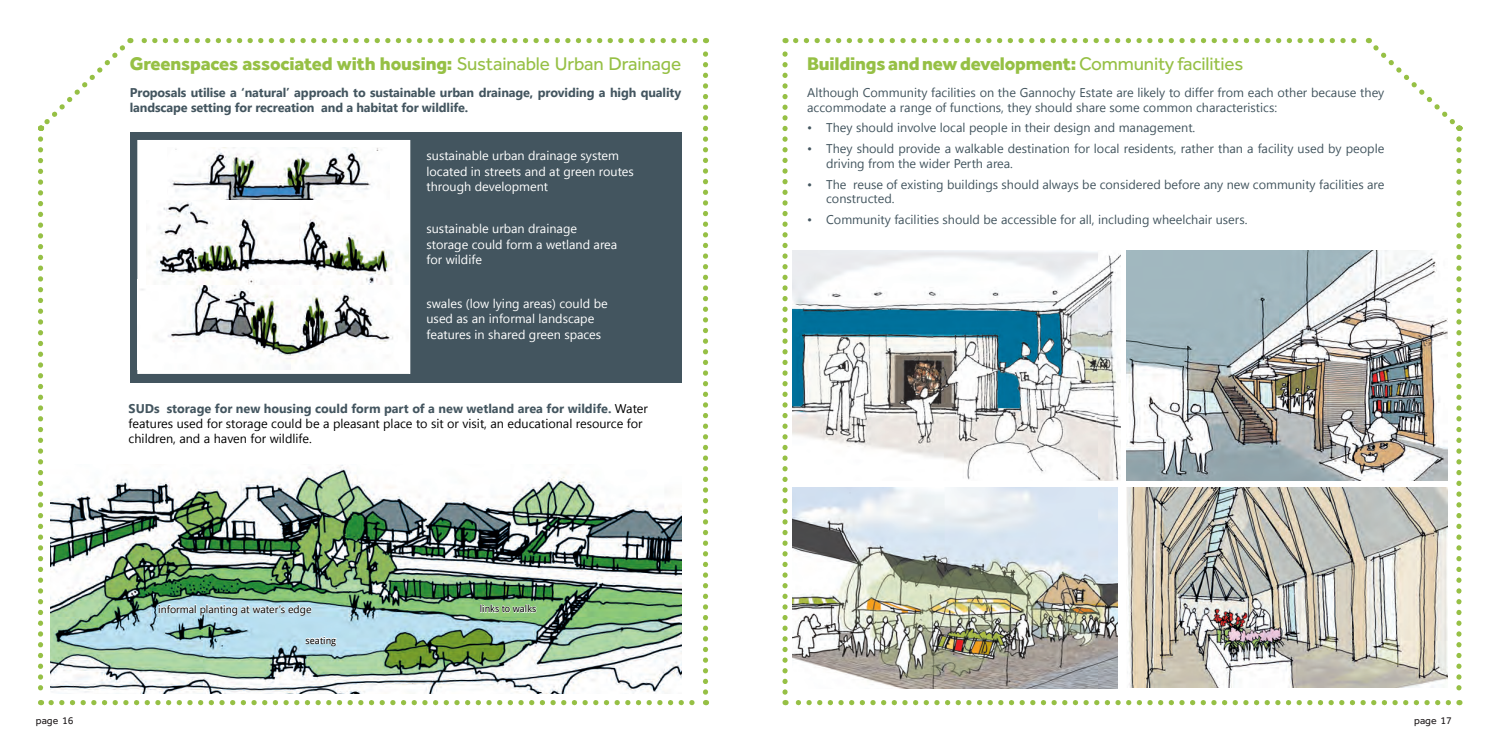
<style>
.page{position:relative;width:1489px;height:745px;background:#fff}
.page>*{position:absolute;margin:0;border:0;box-sizing:border-box;transform-origin:0 0}
.t1{font:800 19px "Effra";letter-spacing:-.01em;color:#96c045}
.t2{font:12.62px/14.8px "Segoe UI";color:#43555f}
.t3{font:12.62px/15.1px "Segoe UI";color:#fff}
.t4{font:12.62px/15.1px "Segoe UI";color:#000}
.t5{font:700 12.62px/14.8px "Segoe UI";letter-spacing:-.01em;color:#43555f}
.t6{font:10.5px "Segoe UI";color:#000}
.t7{font:10.5px "Effra";color:#231f20}
.t8{font:9.5px "Droid Sans";color:#000}
.s1{font-weight:400}
.s2{font-weight:700;color:#43555f}
</style>
<div class="page">
<svg style="left:38px;top:139px;width:5px;height:565px"></svg>
<svg style="left:51px;top:700px;width:655px;height:4px"></svg>
<svg style="left:703px;top:38px;width:5px;height:653px"></svg>
<svg style="left:38px;top:38px;width:657px;height:93px"></svg>
<div style="left:130px;top:132px;width:551px;height:250px;background:#43555f"></div>
<div style="left:138px;top:140px;width:272px;height:233px;background:#fff"></div>
<img style="left:50px;top:464px;width:631px;height:229px">
<svg style="left:158px;top:603px;width:153px;height:12px"></svg>
<svg style="left:305px;top:635px;width:31px;height:11px"></svg>
<svg style="left:480px;top:604px;width:56px;height:10px"></svg>
<img style="left:170px;top:147px;width:209px;height:53px">
<img style="left:137px;top:279px;width:256px;height:90px">
<img style="left:147px;top:201px;width:250px;height:84px">
<svg style="left:795px;top:38px;width:562px;height:5px"></svg>
<svg style="left:1456px;top:139px;width:5px;height:565px"></svg>
<svg style="left:785px;top:700px;width:663px;height:4px"></svg>
<svg style="left:782px;top:38px;width:5px;height:653px"></svg>
<svg style="left:1368px;top:38px;width:94px;height:93px"></svg>
<img style="left:792px;top:487px;width:325px;height:200px">
<img style="left:1126px;top:487px;width:321px;height:199px">
<img style="left:1126px;top:250px;width:321px;height:230px">
<img style="left:792px;top:250px;width:328px;height:230px">
<p class="t1" style="left:130px;top:52px;width:553px">Greenspaces associated with housing: <span class="s1">Sustainable Urban Drainage</span></p>
<p class="t5" style="left:130px;top:84px;width:552px">Proposals utilise a ‘natural’ approach to sustainable urban drainage, providing a high quality landscape setting for recreation and a habitat for wildlife.</p>
<p class="t3" style="left:426px;top:148px;width:209px">sustainable urban drainage system located in streets and at green routes through development</p>
<p class="t3" style="left:426px;top:221px;width:192px">sustainable urban drainage storage could form a wetland area for wildife</p>
<p class="t3" style="left:426px;top:295px;width:183px">swales (low lying areas) could be used as an informal landscape features in shared green spaces</p>
<p class="t4" style="left:129px;top:400px;width:520px"><span class="s2">SUDs storage for new housing could form part of a new wetland area for wildife.</span> Water features used for storage could be a pleasant place to sit or visit, an educational resource for children, and a haven for wildlife.</p>
<p class="t7" style="left:36px;top:713px;width:39px">page 16</p>
<p class="t6" style="left:158px;top:601px;width:155px">informal planting at water’s edge</p>
<p class="t8" style="left:305px;top:633px;width:32px">seating</p>
<p class="t8" style="left:480px;top:601px;width:58px">links to walks</p>
<p class="t1" style="left:807px;top:52px;width:438px">Buildings and new development: <span class="s1">Community facilities</span></p>
<p class="t2" style="left:807px;top:84px;width:578px">Although Community facilities on the Gannochy Estate are likely to differ from each other because they accommodate a range of functions, they should share some common characteristics:</p>
<p class="t2" style="left:807px;top:120px;width:389px">• They should involve local people in their design and management.</p>
<p class="t2" style="left:826px;top:141px;width:559px;text-indent:-19px">• They should provide a walkable destination for local residents, rather than a facility used by people driving from the wider Perth area.</p>
<p class="t2" style="left:826px;top:176px;width:559px;text-indent:-19px">• The reuse of existing buildings should always be considered before any new community facilities are constructed.</p>
<p class="t2" style="left:807px;top:211px;width:442px">• Community facilities should be accessible for all, including wheelchair users.</p>
<p class="t7" style="left:1413px;top:713px;width:39px">page 17</p>
</div>
